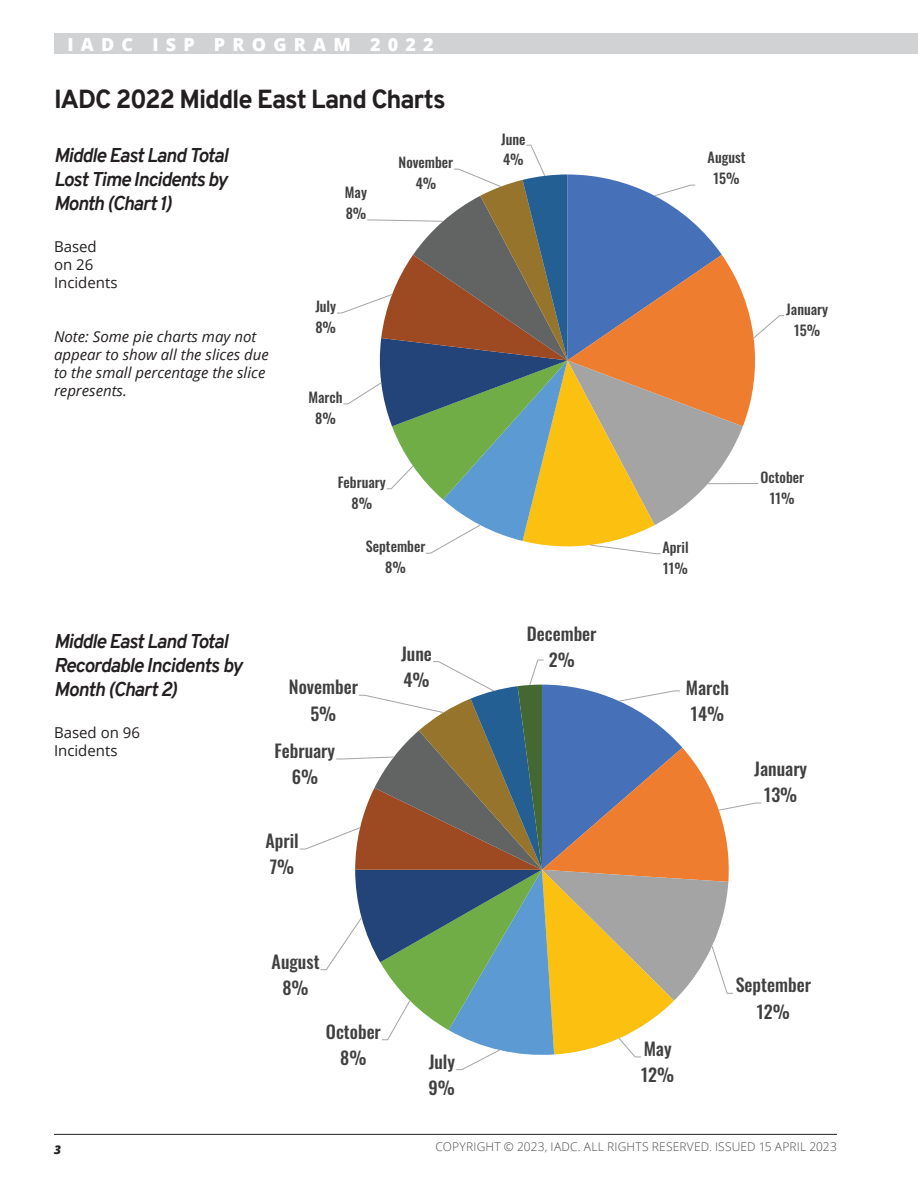
<style>
.page{position:relative;width:918px;height:1188px;background:#fff}
.page>*{position:absolute;margin:0;border:0;box-sizing:border-box;transform-origin:0 0}
.t1{font:800 25.5px "Overpass";letter-spacing:-.04em;color:#231f20}
.t2{font:italic 700 19.5px/24px "Overpass";letter-spacing:-.045em;color:#231f20;text-align:justify}
.t3{font:800 18px "Open Sans";letter-spacing:.4em;color:#fff}
.t4{font:500 17.85px/26.4px "Oswald";color:#404040;text-align:center}
.t5{font:italic 15px/18px "Open Sans";color:#231f20}
.t6{font:15px/18px "Open Sans";color:#231f20}
.t7{font:500 14.1px/20.9px "Oswald";color:#404040;text-align:center}
.t8{font:300 12px "Open Sans";letter-spacing:.015em;color:#4b4c4d}
.t9{font:italic 800 12px "Open Sans";color:#231f20}
</style>
<div class="page">
<hr style="left:54px;top:1134px;width:783px;height:1px;background:#231f20">
<div style="left:54px;top:34px;width:864px;height:20px;background:#d1d2d4"></div>
<svg style="left:337px;top:144px;width:447px;height:410px"></svg>
<svg style="left:299px;top:659px;width:463px;height:412px"></svg>
<p class="t3" style="left:68px;top:31px;width:368px">IADC ISP PROGRAM 2022</p>
<h1 class="t1" style="left:54px;top:81px;width:393px">IADC 2022 Middle East Land Charts</h1>
<p class="t2" style="left:54px;top:143px;width:176px">Middle East Land Total Lost Time Incidents by Month (Chart 1)</p>
<p class="t6" style="left:54px;top:237px;width:65px">Based on 26<br>Incidents</p>
<p class="t5" style="left:54px;top:327px;width:216px">Note: Some pie charts may not appear to show all the slices due to the small percentage the slice represents.</p>
<p class="t7" style="left:345px;top:181px;width:24px;text-align:left">May<br>8%</p>
<p class="t7" style="left:399px;top:151px;width:56px">November<br>4%</p>
<p class="t7" style="left:315px;top:295px;width:22px;text-align:left">July<br>8%</p>
<p class="t7" style="left:309px;top:386px;width:36px">March<br>8%</p>
<p class="t7" style="left:338px;top:470px;width:49px">February<br>8%</p>
<p class="t7" style="left:366px;top:535px;width:61px">September<br>8%</p>
<p class="t2" style="left:54px;top:629px;width:190px;text-align:left">Middle East Land Total<br>Recordable Incidents by<br>Month (Chart 2)</p>
<p class="t4" style="left:289px;top:672px;width:71px">November<br>5%</p>
<p class="t4" style="left:401px;top:638px;width:32px;text-align:left">June<br>4%</p>
<p class="t6" style="left:54px;top:723px;width:88px">Based on 96<br>Incidents</p>
<p class="t4" style="left:274px;top:736px;width:62px">February<br>6%</p>
<p class="t4" style="left:265px;top:826px;width:35px;text-align:left">April<br>7%</p>
<p class="t4" style="left:272px;top:946px;width:50px">August<br>8%</p>
<p class="t4" style="left:326px;top:1017px;width:57px">October<br>8%</p>
<p class="t4" style="left:429px;top:1047px;width:28px;text-align:left">July<br>9%</p>
<p class="t7" style="left:501px;top:127px;width:26px;text-align:left">June<br>4%</p>
<p class="t4" style="left:527px;top:619px;width:71px">December<br>2%</p>
<p class="t7" style="left:708px;top:146px;width:40px">August<br>15%</p>
<p class="t7" style="left:786px;top:297px;width:43px">January<br>15%</p>
<p class="t7" style="left:662px;top:535px;width:28px;text-align:left">April<br>11%</p>
<p class="t7" style="left:761px;top:465px;width:45px">October<br>11%</p>
<p class="t4" style="left:686px;top:672px;width:45px;text-align:left">March<br>14%</p>
<p class="t4" style="left:754px;top:753px;width:54px">January<br>13%</p>
<p class="t4" style="left:641px;top:1034px;width:35px;text-align:left">May<br>12%</p>
<p class="t4" style="left:736px;top:970px;width:77px">September<br>12%</p>
<p class="t9" style="left:54px;top:1141px;width:8px">3</p>
<p class="t8" style="left:435px;top:1138px;width:403px">COPYRIGHT © 2023, IADC. ALL RIGHTS RESERVED. ISSUED 15 APRIL 2023</p>
</div>
